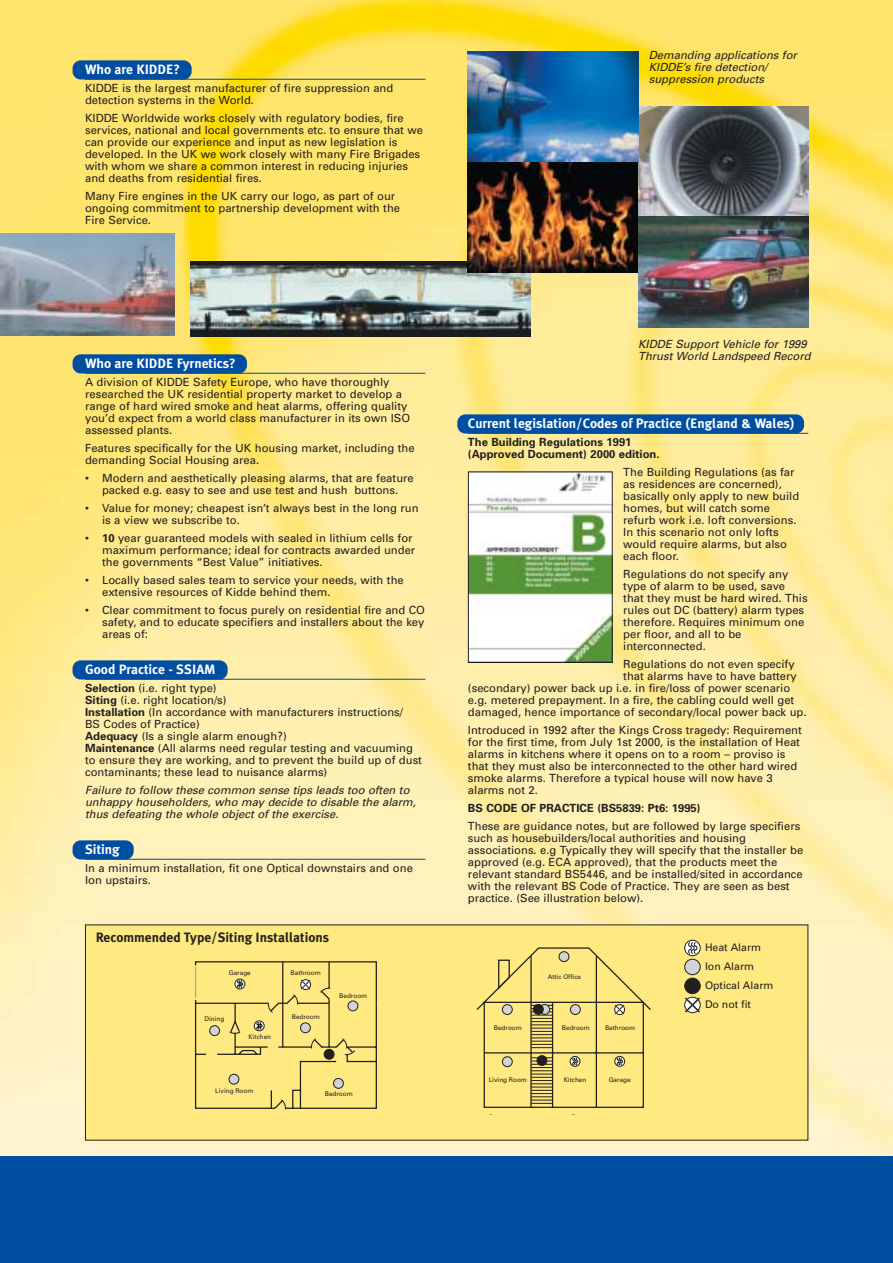
<style>
.page{position:relative;width:893px;height:1263px;background:#fff}
.page>*{position:absolute;margin:0;border:0;box-sizing:border-box;transform-origin:0 0}
.t1{font:700 13.5px "Meta Plus";color:#fff}
.t2{font:700 13.5px "Meta Plus";color:#231f1f}
.t3{font:11.25px/12px "Univers";color:#231f1f}
.t4{font:italic 11.25px/12px "Univers";color:#231f1f}
.t5{font:700 11.25px/12px "Univers";color:#231f1f}
.t6{font:10.5px/18.9px "Univers";color:#231f1f}
.t7{font:6.3px "Univers";color:#231f1f}
.s1{font-weight:700}
</style>
<div class="page">
<img style="left:0;top:0;width:892px;height:1157px">
<div style="left:85px;top:925px;width:722px;height:215px;background:#ffe981"></div>
<div style="left:0;top:1157px;width:892px;height:106px;background:#004ea1"></div>
<img style="left:190px;top:262px;width:341px;height:74px">
<img style="left:0;top:234px;width:174px;height:102px">
<div style="left:72px;top:354px;width:175px;height:19px;background:#004ea1;border-radius:8px"></div>
<div style="left:72px;top:840px;width:62px;height:20px;background:#004ea1;border-radius:8px"></div>
<div style="left:72px;top:60px;width:120px;height:19px;background:#004ea1;border-radius:8px"></div>
<img style="left:468px;top:162px;width:170px;height:110px">
<img style="left:638px;top:106px;width:170px;height:111px">
<img style="left:468px;top:51px;width:170px;height:111px">
<img style="left:638px;top:217px;width:170px;height:110px">
<svg style="left:476px;top:947px;width:175px;height:161px"></svg>
<div style="left:559px;top:952px;width:10px;height:10px;background:#d1d3d5;border-radius:50%"></div>
<div style="left:559px;top:951px;width:10px;height:11px;border:1px solid #231f1f;border-radius:50%"></div>
<svg style="left:195px;top:961px;width:182px;height:149px"></svg>
<hr style="left:195px;top:967px;width:1px;height:31px;background:#a7a9ac">
<div style="left:684px;top:959px;width:16px;height:16px;background:#d1d3d5;border-radius:50%"></div>
<div style="left:684px;top:959px;width:16px;height:16px;border:1px solid #231f1f;border-radius:50%"></div>
<div style="left:684px;top:978px;width:16px;height:16px;background:#231f1f;border-radius:50%"></div>
<div style="left:684px;top:978px;width:16px;height:16px;border:1px solid #231f1f;border-radius:50%"></div>
<svg style="left:684px;top:940px;width:16px;height:16px"></svg>
<div style="left:684px;top:940px;width:16px;height:16px;border:1px solid #231f1f;border-radius:50%"></div>
<svg style="left:687px;top:942px;width:10px;height:12px"></svg>
<svg style="left:684px;top:996px;width:17px;height:17px"></svg>
<div style="left:457px;top:414px;width:347px;height:20px;background:#004ea1;border-radius:8px"></div>
<hr style="left:468px;top:433px;width:340px;height:1px;background:#004ea1">
<img style="left:470px;top:474px;width:140px;height:187px">
<div style="left:468px;top:472px;width:144px;height:191px;border:1px solid #231f1f"></div>
<div style="left:72px;top:660px;width:155px;height:20px;background:#004ea1;border-radius:8px"></div>
<hr style="left:85px;top:79px;width:340px;height:1px;background:#004ea1">
<hr style="left:85px;top:373px;width:340px;height:1px;background:#004ea1">
<hr style="left:85px;top:679px;width:340px;height:1px;background:#004ea1">
<hr style="left:85px;top:859px;width:340px;height:1px;background:#004ea1">
<p class="t1" style="left:85px;top:65px;width:96px">Who are KIDDE?</p>
<p class="t3" style="left:85px;top:83px;width:310px">KIDDE is the largest manufacturer of fire suppression and detection systems in the World.</p>
<p class="t3" style="left:85px;top:113px;width:339px">KIDDE Worldwide works closely with regulatory bodies, fire services, national and local governments etc. to ensure that we can provide our experience and input as new legislation is developed. In the UK we work closely with many Fire Brigades with whom we share a common interest in reducing injuries and deaths from residential fires.</p>
<p class="t3" style="left:85px;top:191px;width:316px">Many Fire engines in the UK carry our logo, as part of our ongoing commitment to partnership development with the<br>Fire Service.</p>
<p class="t4" style="left:648px;top:50px;width:150px">Demanding applications for<br>KIDDE’s fire detection/ suppression products</p>
<p class="t1" style="left:85px;top:359px;width:152px">Who are KIDDE Fyrnetics?</p>
<p class="t3" style="left:85px;top:377px;width:326px">A division of KIDDE Safety Europe, who have thoroughly researched the UK residential property market to develop a range of hard wired smoke and heat alarms, offering quality you’d expect from a world class manufacturer in its own ISO assessed plants.</p>
<p class="t3" style="left:85px;top:443px;width:331px">Features specifically for the UK housing market, including the demanding Social Housing area.</p>
<p class="t3" style="left:85px;top:473px;width:330px;text-align:center">• Modern and aesthetically pleasing alarms, that are feature packed e.g. easy to see and use test and hush buttons.</p>
<p class="t3" style="left:102px;top:503px;width:318px;text-indent:-17px">• Value for money; cheapest isn’t always best in the long run is a view we subscribe to.</p>
<p class="t3" style="left:102px;top:533px;width:315px;text-indent:-17px">• <span class="s1">10</span> year guaranteed models with sealed in lithium cells for maximum performance; ideal for contracts awarded under the governments “Best Value” initiatives.</p>
<p class="t3" style="left:102px;top:575px;width:303px;text-indent:-17px">• Locally based sales team to service your needs, with the extensive resources of Kidde behind them.</p>
<p class="t3" style="left:102px;top:605px;width:324px;text-align:justify;text-indent:-17px">• Clear commitment to focus purely on residential fire and CO safety, and to educate specifiers and installers about the key areas of:</p>
<p class="t1" style="left:85px;top:665px;width:132px">Good Practice - SSIAM</p>
<p class="t3" style="left:85px;top:683px;width:338px"><span class="s1">Selection</span> (i.e. right type)<br><span class="s1">Siting</span> (i.e. right location/s)<br><span class="s1">Installation</span> (In accordance with manufacturers instructions/<br>BS Codes of Practice)<br><span class="s1">Adequacy</span> (Is a single alarm enough?)<br><span class="s1">Maintenance</span> (All alarms need regular testing and vacuuming to ensure they are working, and to prevent the build up of dust contaminants; these lead to nuisance alarms)</p>
<p class="t4" style="left:85px;top:785px;width:332px">Failure to follow these common sense tips leads too often to unhappy householders, who may decide to disable the alarm, thus defeating the whole object of the exercise.</p>
<p class="t1" style="left:85px;top:845px;width:36px">Siting</p>
<p class="t3" style="left:85px;top:863px;width:329px">In a minimum installation, fit one Optical downstairs and one<br>Ion upstairs.</p>
<p class="t2" style="left:96px;top:932px;width:235px">Recommended Type/Siting Installations</p>
<p class="t7" style="left:229px;top:970px;width:23px">Garage</p>
<p class="t7" style="left:290px;top:971px;width:32px">Bathroom</p>
<p class="t7" style="left:339px;top:993px;width:29px">Bedroom</p>
<p class="t7" style="left:204px;top:1016px;width:21px">Dining</p>
<p class="t7" style="left:292px;top:1014px;width:29px">Bedroom</p>
<p class="t7" style="left:248px;top:1035px;width:24px">Kitchen</p>
<p class="t7" style="left:215px;top:1089px;width:40px">Living Room</p>
<p class="t7" style="left:325px;top:1092px;width:29px">Bedroom</p>
<p class="t4" style="left:638px;top:339px;width:174px">KIDDE Support Vehicle for 1999<br>Thrust World Landspeed Record</p>
<p class="t1" style="left:468px;top:419px;width:328px">Current legislation/Codes of Practice (England &amp; Wales)</p>
<p class="t5" style="left:468px;top:437px;width:193px">The Building Regulations 1991 (Approved Document) 2000 edition.</p>
<p class="t3" style="left:623px;top:467px;width:177px">The Building Regulations (as far as residences are concerned), basically only apply to new build homes, but will catch some refurb work i.e. loft conversions.<br>In this scenario not only lofts would require alarms, but also each floor.</p>
<p class="t3" style="left:623px;top:569px;width:186px">Regulations do not specify any type of alarm to be used, save that they must be hard wired. This rules out DC (battery) alarm types therefore. Requires minimum one per floor, and all to be interconnected.</p>
<p class="t3" style="left:623px;top:659px;width:173px">Regulations do not even specify</p>
<p class="t3" style="left:623px;top:671px;width:175px">that alarms have to have battery</p>
<p class="t3" style="left:468px;top:683px;width:324px">(secondary) power back up i.e. in fire/loss of power scenario</p>
<p class="t3" style="left:468px;top:695px;width:328px">e.g. metered prepayment. In a fire, the cabling could well get</p>
<p class="t3" style="left:468px;top:707px;width:340px">damaged, hence importance of secondary/local power back up.</p>
<p class="t3" style="left:468px;top:725px;width:335px">Introduced in 1992 after the Kings Cross tragedy: Requirement for the first time, from July 1st 2000, is the installation of Heat alarms in kitchens where it opens on to a room – proviso is that they must also be interconnected to the other hard wired smoke alarms. Therefore a typical house will now have 3 alarms not 2.</p>
<p class="t5" style="left:468px;top:803px;width:234px">BS CODE OF PRACTICE (BS5839: Pt6: 1995)</p>
<p class="t3" style="left:468px;top:821px;width:337px">These are guidance notes, but are followed by large specifiers such as housebuilders/local authorities and housing associations. e.g Typically they will specify that the installer be approved (e.g. ECA approved), that the products meet the relevant standard BS5446, and be installed/sited in accordance with the relevant BS Code of Practice. They are seen as best practice. (See illustration below).</p>
<p class="t7" style="left:547px;top:974px;width:35px">Attic Office</p>
<p class="t7" style="left:494px;top:1025px;width:29px">Bedroom</p>
<p class="t7" style="left:562px;top:1025px;width:29px">Bedroom</p>
<p class="t7" style="left:605px;top:1025px;width:32px">Bathroom</p>
<p class="t7" style="left:488px;top:1077px;width:40px">Living Room</p>
<p class="t7" style="left:563px;top:1077px;width:24px">Kitchen</p>
<p class="t7" style="left:608px;top:1077px;width:23px">Garage</p>
<p class="t6" style="left:705px;top:939px;width:58px">Heat Alarm<br>Ion Alarm</p>
<p class="t6" style="left:705px;top:996px;width:48px">Do not fit</p>
<p class="t6" style="left:705px;top:977px;width:70px">Optical Alarm</p>
</div>
